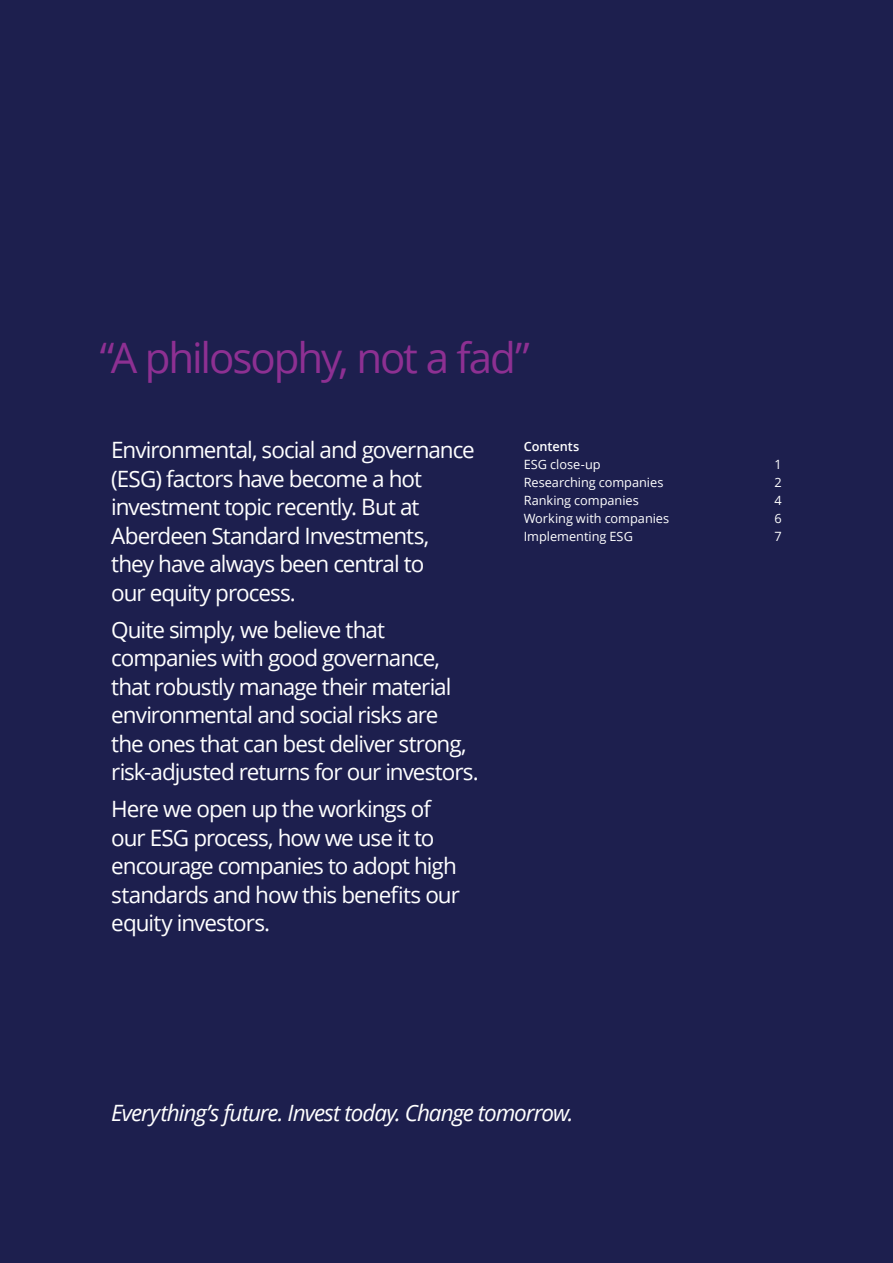
<style>
.page{position:relative;width:893px;height:1263px;background:#1d1f4e}
.page>*{position:absolute;margin:0;border:0;box-sizing:border-box;transform-origin:0 0}
.t1{font:42px "Open Sans";letter-spacing:-.05em;color:#8d3092}
.t2{font:22.5px/28.5px "Open Sans";letter-spacing:-.045em;color:#fff}
.t3{font:italic 22.5px "Open Sans";letter-spacing:-.045em;color:#fff}
.t4{font:12.75px "Open Sans";color:#fff}
.t5{font:600 12.75px "Open Sans";letter-spacing:-.005em;color:#fff}
</style>
<div class="page">
<h1 class="t1" style="left:100px;top:329px;width:432px">“A philosophy, not a fad”</h1>
<p class="t2" style="left:111px;top:435px;width:365px">Environmental, social and governance (ESG) factors have become a hot investment topic recently. But at<br>Aberdeen Standard Investments, they have always been central to<br>our equity process.</p>
<p class="t2" style="left:111px;top:615px;width:369px">Quite simply, we believe that companies with good governance, that robustly manage their material environmental and social risks are<br>the ones that can best deliver strong, risk-adjusted returns for our investors.</p>
<p class="t2" style="left:111px;top:794px;width:350px">Here we open up the workings of our ESG process, how we use it to encourage companies to adopt high standards and how this benefits our equity investors.</p>
<p class="t5" style="left:524px;top:437px;width:57px">Contents</p>
<p class="t4" style="left:524px;top:455px;width:78px">ESG close-up</p>
<p class="t4" style="left:774px;top:455px;width:9px">1</p>
<p class="t4" style="left:524px;top:473px;width:141px">Researching companies</p>
<p class="t4" style="left:774px;top:473px;width:9px">2</p>
<p class="t4" style="left:524px;top:491px;width:117px">Ranking companies</p>
<p class="t4" style="left:774px;top:491px;width:9px">4</p>
<p class="t4" style="left:524px;top:509px;width:147px">Working with companies</p>
<p class="t4" style="left:774px;top:509px;width:9px">6</p>
<p class="t4" style="left:524px;top:527px;width:111px">Implementing ESG</p>
<p class="t4" style="left:774px;top:527px;width:9px">7</p>
<p class="t3" style="left:111px;top:1097px;width:464px">Everything’s future. Invest today. Change tomorrow.</p>
</div>
